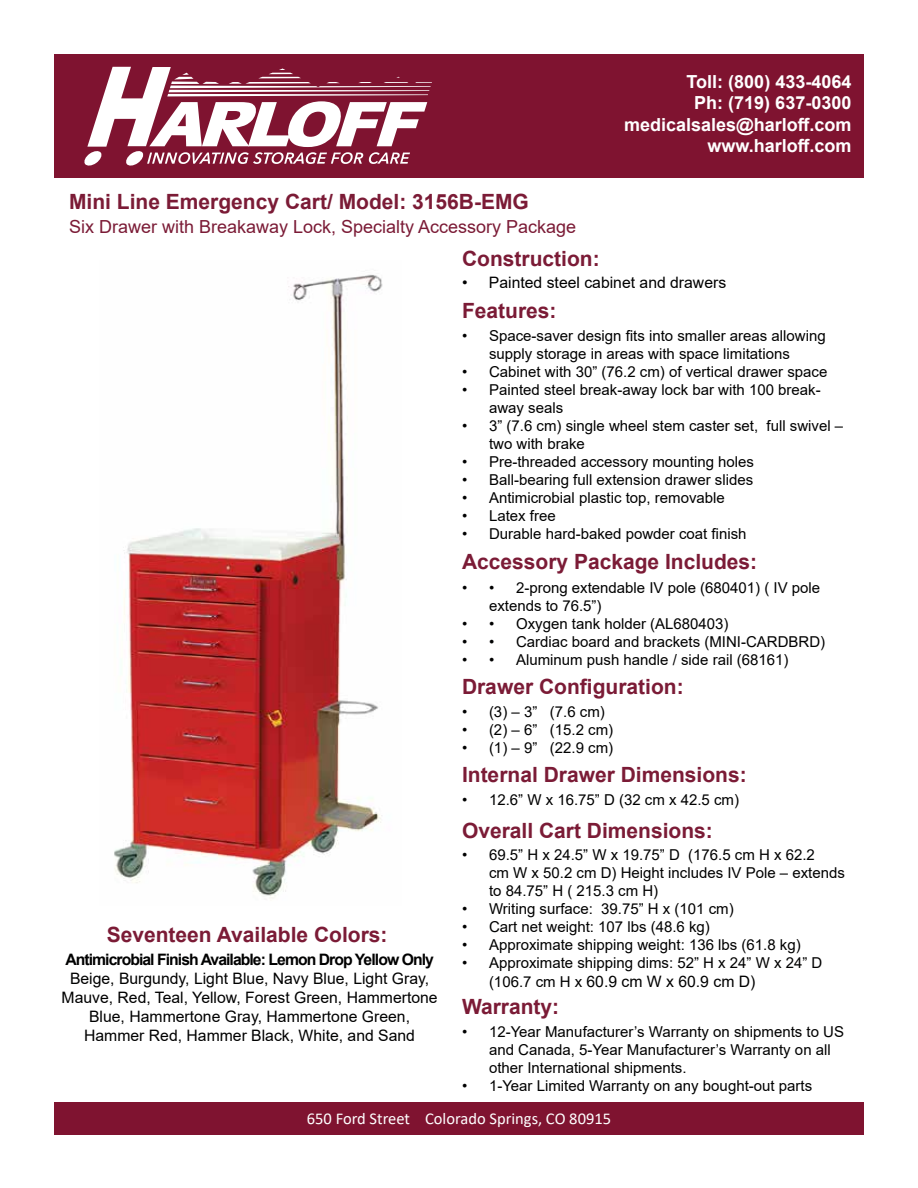
<style>
.page{position:relative;width:918px;height:1188px;background:#fff}
.page>*{position:absolute;margin:0;border:0;box-sizing:border-box;transform-origin:0 0}
.t1{font:700 21px "Arial";color:#7b1b36}
.t2{font:700 18px/21.6px "Arial";color:#fff;text-align:right}
.t3{font:18px "Arial";color:#7b1b36}
.t4{font:16.5px "Calibri";color:#fff}
.t5{font:15.75px/18.9px "Arial";color:#000101;text-align:center}
.t6{font:700 15.75px "Arial";letter-spacing:-.06em;color:#000101}
.t7{font:15px/18px "Arial";color:#000101}
.s1{font-size:15px}
</style>
<div class="page">
<div style="left:54px;top:54px;width:810px;height:124px;background:#7f1330"></div>
<svg style="left:84px;top:67px;width:348px;height:99px"></svg>
<div style="left:54px;top:1102px;width:810px;height:32px;background:#7f1330"></div>
<img style="left:114px;top:274px;width:269px;height:625px">
<p class="t2" style="left:624px;top:71px;width:229px">Toll: (800) 433-4064<br>Ph: (719) 637-0300 medicalsales@harloff.com www.harloff.com</p>
<h1 class="t1" style="left:69px;top:187px;width:461px">Mini Line Emergency Cart/ Model: 3156B-EMG</h1>
<h1 class="t1" style="left:462px;top:244px;width:139px">Construction:</h1>
<p class="t5" style="left:462px;top:273px;width:266px">• Painted steel cabinet and drawers</p>
<h1 class="t1" style="left:462px;top:296px;width:96px">Features:</h1>
<p class="t7" style="left:462px;top:327px;width:365px;text-align:center">• Space-saver design fits into smaller areas allowing supply storage in areas with space limitations</p>
<p class="t7" style="left:462px;top:363px;width:367px">• Cabinet with 30” (76.2 cm) of vertical drawer space</p>
<p class="t7" style="left:489px;top:381px;width:333px;text-indent:-27px">• Painted steel break-away lock bar with 100 break&shy;away seals</p>
<p class="t7" style="left:489px;top:417px;width:356px;text-indent:-27px">• 3” (7.6 cm) single wheel stem caster set, full swivel – two with brake</p>
<p class="t7" style="left:462px;top:453px;width:294px">• Pre-threaded accessory mounting holes</p>
<p class="t7" style="left:462px;top:471px;width:293px">• Ball-bearing full extension drawer slides</p>
<p class="t7" style="left:462px;top:489px;width:264px">• Antimicrobial plastic top, removable</p>
<p class="t7" style="left:462px;top:507px;width:95px">• Latex free</p>
<p class="t7" style="left:462px;top:525px;width:286px">• Durable hard-baked powder coat finish</p>
<p class="t3" style="left:69px;top:215px;width:509px">Six Drawer with Breakaway Lock, Specialty Accessory Package</p>
<h1 class="t1" style="left:462px;top:546px;width:297px">Accessory Package Includes:</h1>
<h1 class="t1" style="left:107px;top:920px;width:282px">Seventeen Available Colors:</h1>
<p class="t6" style="left:65px;top:949px;width:370px">Antimicrobial Finish Available: Lemon Drop Yellow Only</p>
<p class="t5" style="left:62px;top:969px;width:378px">Beige, Burgundy, Light Blue, Navy Blue, Light Gray, Mauve, Red, Teal, Yellow, Forest Green, Hammertone Blue, Hammertone Gray, Hammertone Green, Hammer Red, Hammer Black, White, and Sand</p>
<p class="t7" style="left:489px;top:579px;width:333px;text-indent:27px">2-prong extendable IV pole (680401) ( IV pole extends to 76.5”)</p>
<p class="t7" style="left:462px;top:615px;width:34px">• •</p>
<p class="t7" style="left:516px;top:615px;width:214px">Oxygen tank holder (AL680403)</p>
<p class="t7" style="left:462px;top:633px;width:34px">• •</p>
<p class="t7" style="left:516px;top:633px;width:311px">Cardiac board and brackets (MINI-CARDBRD)</p>
<p class="t7" style="left:462px;top:651px;width:34px">• •</p>
<p class="t7" style="left:516px;top:651px;width:274px">Aluminum push handle / side rail (68161)</p>
<p class="t7" style="left:462px;top:579px;width:34px">• •</p>
<h1 class="t1" style="left:462px;top:672px;width:223px">Drawer Configuration:</h1>
<p class="t7" style="left:462px;top:703px;width:144px">• (3) – 3” (7.6 cm)</p>
<p class="t7" style="left:462px;top:721px;width:153px">• (2) – 6” (15.2 cm)</p>
<p class="t7" style="left:462px;top:739px;width:153px">• (1) – 9” (22.9 cm)</p>
<h1 class="t1" style="left:462px;top:760px;width:286px">Internal Drawer Dimensions:</h1>
<p class="t7" style="left:462px;top:791px;width:279px">• 12.6” W x 16.75” D (32 cm x 42.5 cm)</p>
<h1 class="t1" style="left:462px;top:815px;width:252px">Overall Cart Dimensions:</h1>
<p class="t7" style="left:489px;top:846px;width:357px;text-indent:-27px">• 69.5” H x 24.5” W x 19.75” D (176.5 cm H x 62.2<br>cm W x 50.2 cm D) Height includes IV Pole – extends to 84.75” H ( 215.3 cm H)</p>
<p class="t7" style="left:462px;top:900px;width:273px">• Writing surface: 39.75” H x (101 cm)</p>
<p class="t7" style="left:462px;top:918px;width:249px">• Cart net weight: 107 lbs (48.6 kg)</p>
<p class="t7" style="left:462px;top:936px;width:340px">• Approximate shipping weight: 136 lbs (61.8 kg)</p>
<p class="t7" style="left:462px;top:954px;width:362px">• Approximate shipping dims: 52” H x 24” W x 24” D</p>
<p class="t5" style="left:489px;top:972px;width:268px"><span class="s1">(106.7 cm H x</span> 60.9 cm W x 60.9 cm D)</p>
<h1 class="t1" style="left:462px;top:992px;width:99px">Warranty:</h1>
<p class="t7" style="left:489px;top:1023px;width:357px;text-indent:-27px">• 12-Year Manufacturer’s Warranty on shipments to US and Canada, 5-Year Manufacturer’s Warranty on all other International shipments.</p>
<p class="t7" style="left:462px;top:1077px;width:352px">• 1-Year Limited Warranty on any bought-out parts</p>
<p class="t4" style="left:307px;top:1107px;width:306px">650 Ford Street Colorado Springs, CO 80915</p>
</div>
